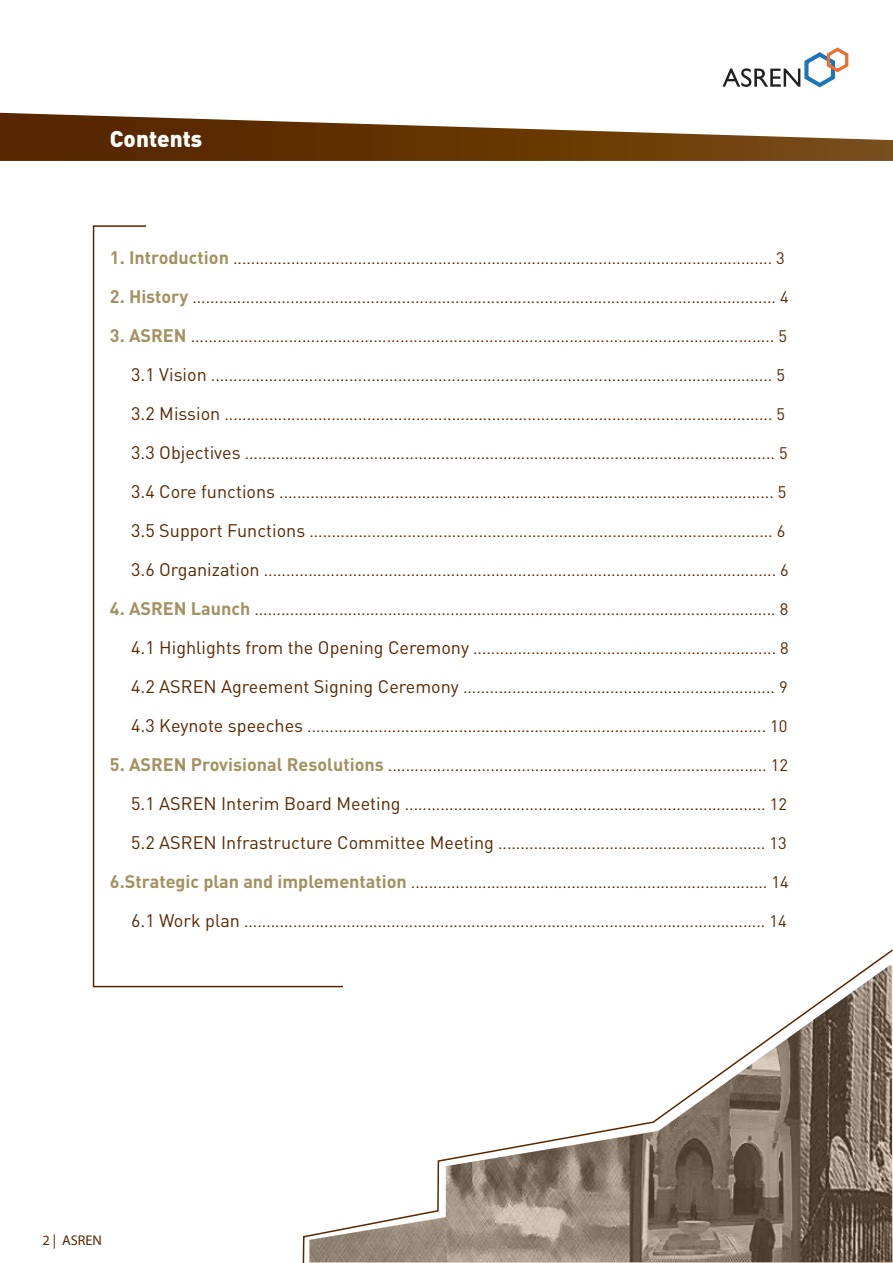
<style>
.page{position:relative;width:893px;height:1263px;background:#fff}
.page>*{position:absolute;margin:0;border:0;box-sizing:border-box;transform-origin:0 0}
.t1{font:900 22.5px "DIN";color:#fff}
.t2{font:16.5px "DIN";color:#582700}
.t3{font:14.1px "Myriad";color:#582700}
.s1{font-weight:700;font-size:18px;color:#a39161}
.s2{font-size:18px}
</style>
<div class="page">
<svg style="left:302px;top:949px;width:591px;height:314px"></svg>
<svg style="left:0;top:113px;width:893px;height:48px"></svg>
<svg style="left:722px;top:47px;width:127px;height:41px"></svg>
<svg style="left:92px;top:225px;width:252px;height:763px"></svg>
<h1 class="t1" style="left:110px;top:124px;width:94px">Contents</h1>
<p class="t2" style="left:110px;top:248px;width:676px"><span class="s1">1. Introduction</span> ......................................................................................................................... 3</p>
<p class="t2" style="left:110px;top:287px;width:680px"><span class="s1">2. History</span> ................................................................................................................................... 4</p>
<p class="t2" style="left:110px;top:326px;width:679px"><span class="s1">3. ASREN</span> ................................................................................................................................... 5</p>
<p class="t2" style="left:131px;top:365px;width:655px"><span class="s2">3.1 Vision</span> .............................................................................................................................. 5</p>
<p class="t2" style="left:131px;top:404px;width:655px"><span class="s2">3.2 Mission</span> ........................................................................................................................... 5</p>
<p class="t2" style="left:131px;top:443px;width:658px"><span class="s2">3.3 Objectives</span> ....................................................................................................................... 5</p>
<p class="t2" style="left:131px;top:482px;width:657px"><span class="s2">3.4 Core functions</span> ............................................................................................................... 5</p>
<p class="t2" style="left:131px;top:521px;width:656px"><span class="s2">3.5 Support Functions</span> ........................................................................................................ 6</p>
<p class="t2" style="left:131px;top:560px;width:659px"><span class="s2">3.6 Organization</span> ................................................................................................................... 6</p>
<p class="t2" style="left:110px;top:599px;width:680px"><span class="s1">4. ASREN Launch</span> ..................................................................................................................... 8</p>
<p class="t2" style="left:131px;top:638px;width:659px"><span class="s2">4.1 Highlights from the Opening Ceremony</span> .................................................................... 8</p>
<p class="t2" style="left:131px;top:677px;width:658px"><span class="s2">4.2 ASREN Agreement Signing Ceremony</span> ...................................................................... 9</p>
<p class="t2" style="left:131px;top:716px;width:658px"><span class="s2">4.3 Keynote speeches</span> ....................................................................................................... 10</p>
<p class="t2" style="left:110px;top:755px;width:679px"><span class="s1">5. ASREN Provisional Resolutions</span> ..................................................................................... 12</p>
<p class="t2" style="left:131px;top:794px;width:657px"><span class="s2">5.1 ASREN Interim Board Meeting</span> ................................................................................. 12</p>
<p class="t2" style="left:131px;top:833px;width:657px"><span class="s2">5.2 ASREN Infrastructure Committee Meeting</span> ............................................................ 13</p>
<p class="t2" style="left:110px;top:872px;width:680px"><span class="s1">6.Strategic plan and implementation</span> ................................................................................ 14</p>
<p class="t2" style="left:131px;top:911px;width:657px"><span class="s2">6.1 Work plan</span> ..................................................................................................................... 14</p>
<p class="t3" style="left:42px;top:1233px;width:61px">2 | ASREN</p>
</div>
